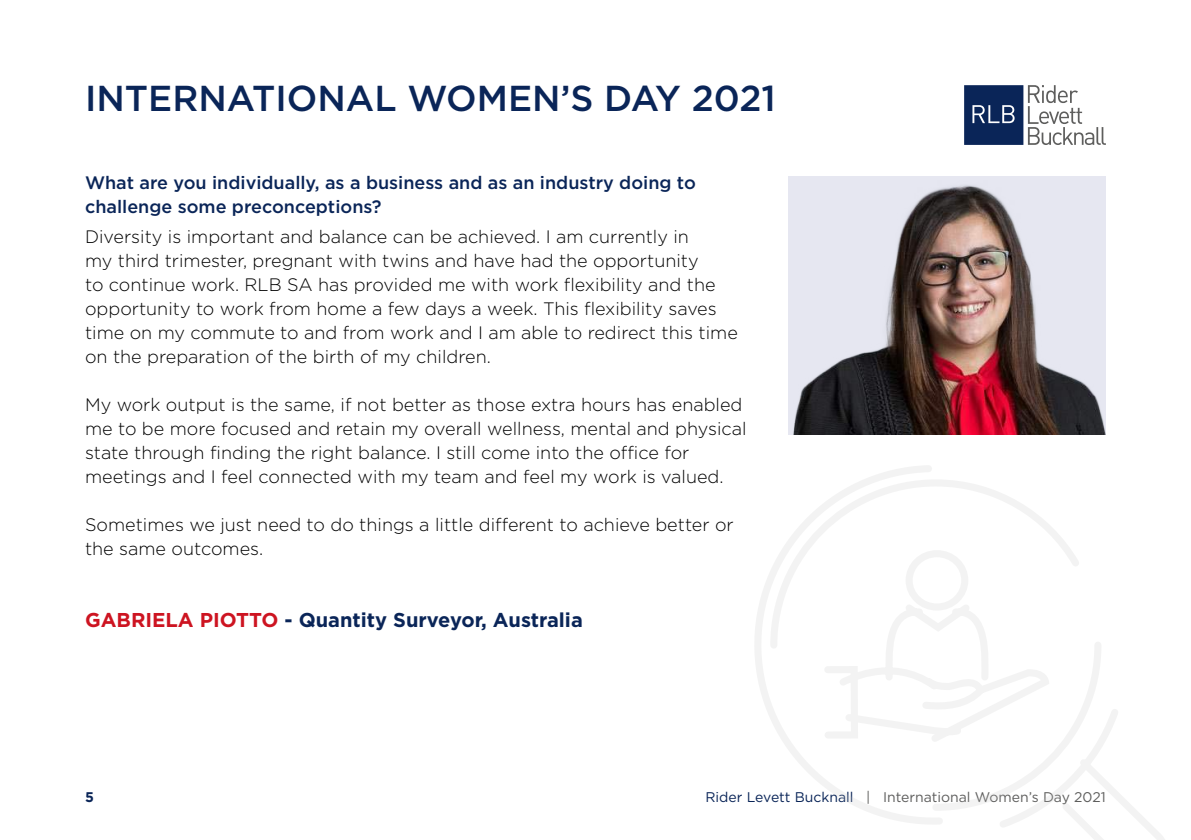
<style>
.page{position:relative;width:1191px;height:840px;background:#fff}
.page>*{position:absolute;margin:0;border:0;box-sizing:border-box;transform-origin:0 0}
.t1{font:500 36px "Gotham";color:#0a2558}
.t2{font:700 20px "Gotham";color:#0a2558}
.t3{font:300 18px/24px "Gotham";color:#000}
.t4{font:500 18px/24px "Gotham";color:#0a2558}
.t5{font:14px "Gotham";color:#5e5e5d}
.t6{font:700 14px "Gotham";color:#0a2558}
.s1{color:#cd1421}
.s2{color:#0a2558}
</style>
<div class="page">
<svg style="left:964px;top:85px;width:142px;height:60px"></svg>
<img style="left:788px;top:176px;width:318px;height:258px">
<svg style="left:755px;top:466px;width:409px;height:373px"></svg>
<h1 class="t1" style="left:85px;top:85px;width:692px">INTERNATIONAL WOMEN’S DAY 2021</h1>
<p class="t4" style="left:85px;top:172px;width:612px">What are you individually, as a business and as an industry doing to challenge some preconceptions?</p>
<p class="t3" style="left:85px;top:225px;width:654px">Diversity is important and balance can be achieved. I am currently in<br>my third trimester, pregnant with twins and have had the opportunity<br>to continue work. RLB SA has provided me with work flexibility and the opportunity to work from home a few days a week. This flexibility saves time on my commute to and from work and I am able to redirect this time on the preparation of the birth of my children.</p>
<p class="t3" style="left:85px;top:393px;width:663px">My work output is the same, if not better as those extra hours has enabled me to be more focused and retain my overall wellness, mental and physical state through finding the right balance. I still come into the office for meetings and I feel connected with my team and feel my work is valued.</p>
<p class="t3" style="left:85px;top:513px;width:650px">Sometimes we just need to do things a little different to achieve better or the same outcomes.</p>
<p class="t2" style="left:85px;top:612px;width:499px"><span class="s1">GABRIELA PIOTTO</span> - Quantity Surveyor, Australia</p>
<p class="t6" style="left:85px;top:791px;width:10px">5</p>
<p class="t5" style="left:705px;top:790px;width:402px"><span class="s2">Rider Levett Bucknall</span> | International Women’s Day 2021</p>
</div>
